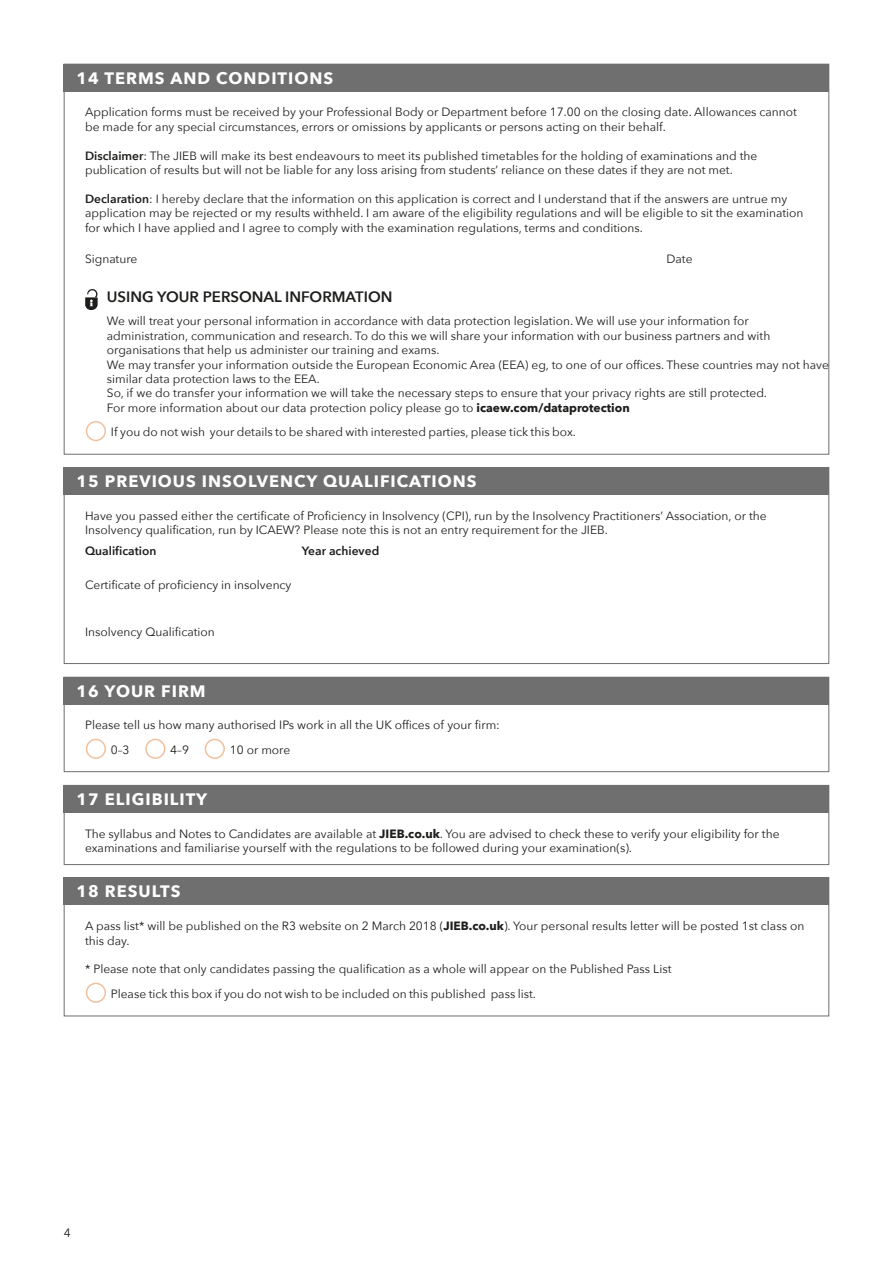
<style>
.page{position:relative;width:893px;height:1263px;background:#fff}
.page>*{position:absolute;margin:0;border:0;box-sizing:border-box;transform-origin:0 0}
.t1{font:700 16.5px "Avenir Next";letter-spacing:.06em;color:#fff}
.t2{font:600 15px "Avenir Next";color:#1d1d1b}
.t3{font:12px/14.4px "Avenir Next";color:#1d1d1b}
.t4{font:600 12px "Avenir Next";color:#1d1d1b}
.s1{font-weight:600}
.s2{font-weight:700}
</style>
<div class="page">
<div style="left:64px;top:64px;width:765px;height:391px;background:#fff;border:1px solid #706f6f"></div>
<div style="left:64px;top:467px;width:765px;height:197px;background:#fff;border:1px solid #706f6f"></div>
<div style="left:64px;top:677px;width:765px;height:95px;background:#fff;border:1px solid #706f6f"></div>
<div style="left:64px;top:785px;width:765px;height:80px;background:#fff;border:1px solid #706f6f"></div>
<div style="left:64px;top:877px;width:765px;height:139px;background:#fff;border:1px solid #706f6f"></div>
<div style="left:64px;top:64px;width:765px;height:28px;background:#706f6f"></div>
<svg style="left:85px;top:289px;width:13px;height:21px"></svg>
<div style="left:64px;top:467px;width:765px;height:28px;background:#706f6f"></div>
<div style="left:64px;top:677px;width:765px;height:28px;background:#706f6f"></div>
<div style="left:64px;top:785px;width:765px;height:28px;background:#706f6f"></div>
<div style="left:64px;top:877px;width:765px;height:28px;background:#706f6f"></div>
<div style="left:86px;top:421px;width:20px;height:20px;border:2px solid #f1c09d;border-radius:50%"></div>
<div style="left:86px;top:983px;width:20px;height:20px;border:2px solid #f1c09d;border-radius:50%"></div>
<div style="left:86px;top:739px;width:20px;height:20px;border:2px solid #f1c09d;border-radius:50%"></div>
<div style="left:145px;top:739px;width:20px;height:20px;border:2px solid #f1c09d;border-radius:50%"></div>
<div style="left:205px;top:739px;width:20px;height:20px;border:2px solid #f1c09d;border-radius:50%"></div>
<div style="left:0;top:92px;width:893px;height:12px;background:#fff"></div>
<svg style="left:63px;top:442px;width:767px;height:13px"></svg>
<div style="left:0;top:495px;width:893px;height:13px;background:#fff"></div>
<div style="left:0;top:759px;width:893px;height:13px;background:#fff"></div>
<div style="left:0;top:705px;width:893px;height:12px;background:#fff"></div>
<div style="left:0;top:813px;width:893px;height:13px;background:#fff"></div>
<div style="left:0;top:852px;width:893px;height:13px;background:#fff"></div>
<div style="left:0;top:905px;width:893px;height:13px;background:#fff"></div>
<div style="left:0;top:1003px;width:893px;height:13px;background:#fff"></div>
<div style="left:0;top:651px;width:893px;height:13px;background:#fff"></div>
<h1 class="t1" style="left:77px;top:63px;width:258px">14 TERMS AND CONDITIONS</h1>
<p class="t3" style="left:85px;top:105px;width:713px">Application forms must be received by your Professional Body or Department before 17.00 on the closing date. Allowances cannot be made for any special circumstances, errors or omissions by applicants or persons acting on their behalf.</p>
<p class="t3" style="left:85px;top:148px;width:674px"><span class="s1">Disclaimer</span>: The JIEB will make its best endeavours to meet its published timetables for the holding of examinations and the publication of results but will not be liable for any loss arising from students’ reliance on these dates if they are not met.</p>
<p class="t3" style="left:85px;top:191px;width:720px"><span class="s1">Declaration</span>: I hereby declare that the information on this application is correct and I understand that if the answers are untrue my application may be rejected or my results withheld. I am aware of the eligibility regulations and will be eligible to sit the examination for which I have applied and I agree to comply with the examination regulations, terms and conditions.</p>
<p class="t3" style="left:85px;top:251px;width:54px">Signature</p>
<p class="t3" style="left:666px;top:251px;width:28px">Date</p>
<p class="t2" style="left:107px;top:288px;width:287px">USING YOUR PERSONAL INFORMATION</p>
<p class="t3" style="left:107px;top:313px;width:724px">We will treat your personal information in accordance with data protection legislation. We will use your information for administration, communication and research. To do this we will share your information with our business partners and with organisations that help us administer our training and exams.<br>We may transfer your information outside the European Economic Area (EEA) eg, to one of our offices. These countries may not have similar data protection laws to the EEA.<br>So, if we do transfer your information we will take the necessary steps to ensure that your privacy rights are still protected.<br>For more information about our data protection policy please go to <span class="s2">icaew.com/dataprotection</span></p>
<p class="t3" style="left:111px;top:424px;width:467px">If you do not wish your details to be shared with interested parties, please tick this box.</p>
<h1 class="t1" style="left:77px;top:467px;width:402px">15 PREVIOUS INSOLVENCY QUALIFICATIONS</h1>
<p class="t3" style="left:85px;top:508px;width:683px">Have you passed either the certificate of Proficiency in Insolvency (CPI), run by the Insolvency Practitioners’ Association, or the<br>Insolvency qualification, run by ICAEW? Please note this is not an entry requirement for the JIEB.</p>
<p class="t4" style="left:85px;top:543px;width:73px">Qualification</p>
<p class="t4" style="left:302px;top:543px;width:79px">Year achieved</p>
<p class="t3" style="left:85px;top:577px;width:208px">Certificate of proficiency in insolvency</p>
<p class="t3" style="left:85px;top:624px;width:131px">Insolvency Qualification</p>
<h1 class="t1" style="left:77px;top:676px;width:131px">16 YOUR FIRM</h1>
<p class="t3" style="left:85px;top:717px;width:416px">Please tell us how many authorised IPs work in all the UK offices of your firm:</p>
<p class="t3" style="left:111px;top:742px;width:20px">0–3</p>
<p class="t3" style="left:170px;top:742px;width:20px">4–9</p>
<p class="t3" style="left:230px;top:742px;width:62px">10 or more</p>
<h1 class="t1" style="left:77px;top:785px;width:132px">17 ELIGIBILITY</h1>
<p class="t3" style="left:85px;top:826px;width:696px">The syllabus and Notes to Candidates are available at <span class="s2">JIEB.co.uk</span>. You are advised to check these to verify your eligibility for the examinations and familiarise yourself with the regulations to be followed during your examination(s).</p>
<h1 class="t1" style="left:77px;top:877px;width:105px">18 RESULTS</h1>
<p class="t3" style="left:85px;top:918px;width:721px">A pass list* will be published on the R3 website on 2 March 2018 (<span class="s2">JIEB.co.uk</span>). Your personal results letter will be posted 1st class on this day.</p>
<p class="t3" style="left:85px;top:961px;width:588px">* Please note that only candidates passing the qualification as a whole will appear on the Published Pass List</p>
<p class="t3" style="left:111px;top:986px;width:427px">Please tick this box if you do not wish to be included on this published pass list.</p>
<p class="t3" style="left:64px;top:1225px;width:8px">4</p>
</div>
